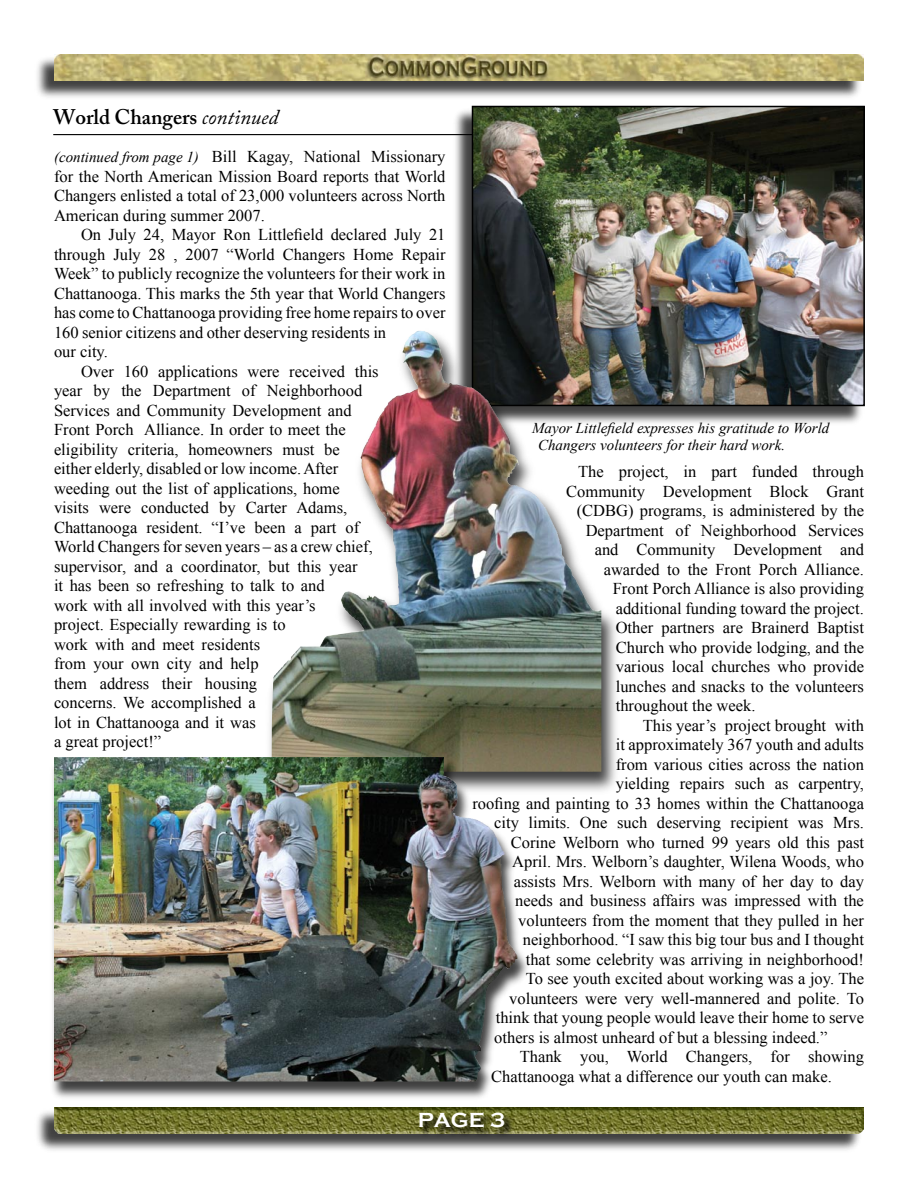
<style>
.page{position:relative;width:918px;height:1188px;background:#fff}
.page>*{position:absolute;margin:0;border:0;box-sizing:border-box;transform-origin:0 0}
.t1{font:600 21px "Adobe Caslon Pro";color:#000}
.t2{font:700 21px "Copperplate Gothic";color:#fff}
.t3{font:16.5px/19.5px "Times New Roman";color:#000;text-align:justify}
.t4{font:italic 15px/16.5px "Times New Roman";color:#000}
.s1{font-weight:400;font-style:italic}
</style>
<div class="page">
<div style="left:34px;top:56px;width:829px;height:45px;background:#000;opacity:.75"></div>
<img style="left:54px;top:54px;width:810px;height:27px">
<div style="left:34px;top:1108px;width:829px;height:46px;background:#000;opacity:.75"></div>
<img style="left:54px;top:1107px;width:810px;height:27px">
<hr style="left:53px;top:134px;width:810px;height:1px;background:#000">
<svg style="left:418px;top:1112px;width:96px;height:26px;background:#57582d"></svg>
<div style="left:452px;top:107px;width:412px;height:319px;background:#000;opacity:.75"></div>
<img style="left:475px;top:109px;width:387px;height:294px">
<div style="left:472px;top:106px;width:393px;height:300px;border:2px solid #000"></div>
<div style="left:265px;top:328px;width:355px;height:467px;background:#000;opacity:.75"></div>
<img style="left:432px;top:335px;width:88px;height:152px">
<div style="left:50px;top:759px;width:481px;height:343px;background:#000;opacity:.75"></div>
<img style="left:54px;top:757px;width:463px;height:316px">
<svg style="left:491px;top:1113px;width:13px;height:15px"></svg>
<p class="t1" style="left:53px;top:104px;width:227px">World Changers <span class="s1">continued</span></p>
<p class="t4" style="left:54px;top:148px;width:146px">(continued from page 1)</p>
<p class="t3" style="left:54px;top:147px;width:393px;text-indent:158px">Bill Kagay, National Missionary for the North American Mission Board reports that World Changers enlisted a total of 23,000 volunteers across North American during summer 2007.</p>
<p class="t3" style="left:81px;top:225px;width:366px">On July 24, Mayor Ron Littlefield declared July 21</p>
<p class="t3" style="left:54px;top:244px;width:393px">through July 28 , 2007 “World Changers Home Repair</p>
<p class="t3" style="left:54px;top:264px;width:393px">Week” to publicly recognize the volunteers for their work in</p>
<p class="t3" style="left:54px;top:283px;width:393px">Chattanooga. This marks the 5th year that World Changers</p>
<p class="t3" style="left:54px;top:303px;width:393px">has come to Chattanooga providing free home repairs to over</p>
<p class="t3" style="left:54px;top:322px;width:334px">160 senior citizens and other deserving residents in</p>
<p class="t3" style="left:54px;top:342px;width:55px">our city.</p>
<p class="t3" style="left:81px;top:361px;width:299px">Over 160 applications were received this</p>
<p class="t3" style="left:54px;top:381px;width:310px">year by the Department of Neighborhood</p>
<p class="t3" style="left:54px;top:400px;width:299px">Services and Community Development and</p>
<p class="t3" style="left:54px;top:420px;width:293px">Front Porch Alliance. In order to meet the</p>
<p class="t3" style="left:54px;top:439px;width:287px">eligibility criteria, homeowners must be</p>
<p class="t3" style="left:54px;top:459px;width:286px">either elderly, disabled or low income. After</p>
<p class="t3" style="left:54px;top:478px;width:287px">weeding out the list of applications, home</p>
<p class="t3" style="left:54px;top:498px;width:295px">visits were conducted by Carter Adams,</p>
<p class="t3" style="left:54px;top:517px;width:307px">Chattanooga resident. “I’ve been a part of</p>
<p class="t3" style="left:54px;top:537px;width:320px">World Changers for seven years – as a crew chief,</p>
<p class="t3" style="left:54px;top:556px;width:305px">supervisor, and a coordinator, but this year</p>
<p class="t3" style="left:54px;top:576px;width:272px">it has been so refreshing to talk to and</p>
<p class="t3" style="left:54px;top:595px;width:263px">work with all involved with this year’s</p>
<p class="t3" style="left:54px;top:615px;width:233px">project. Especially rewarding is to</p>
<p class="t3" style="left:54px;top:634px;width:208px">work with and meet residents</p>
<p class="t3" style="left:54px;top:654px;width:206px">from your own city and help</p>
<p class="t3" style="left:54px;top:673px;width:205px">them address their housing</p>
<p class="t3" style="left:54px;top:693px;width:203px">concerns. We accomplished a</p>
<p class="t3" style="left:54px;top:712px;width:203px">lot in Chattanooga and it was</p>
<p class="t3" style="left:54px;top:732px;width:109px">a great project!”</p>
<p class="t4" style="left:538px;top:420px;width:293px;text-indent:-6px">Mayor Littlefield expresses his gratitude to World<br>Changers volunteers for their hard work.</p>
<p class="t3" style="left:578px;top:462px;width:287px">The project, in part funded through</p>
<p class="t3" style="left:566px;top:481px;width:299px">Community Development Block Grant</p>
<p class="t3" style="left:577px;top:501px;width:289px">(CDBG) programs, is administered by the</p>
<p class="t3" style="left:586px;top:520px;width:280px">Department of Neighborhood Services</p>
<p class="t3" style="left:595px;top:540px;width:271px">and Community Development and</p>
<p class="t3" style="left:604px;top:559px;width:262px">awarded to the Front Porch Alliance.</p>
<p class="t3" style="left:613px;top:579px;width:253px">Front Porch Alliance is also providing</p>
<p class="t3" style="left:616px;top:598px;width:250px">additional funding toward the project.</p>
<p class="t3" style="left:616px;top:618px;width:250px">Other partners are Brainerd Baptist</p>
<p class="t3" style="left:616px;top:637px;width:250px">Church who provide lodging, and the</p>
<p class="t3" style="left:616px;top:657px;width:250px">various local churches who provide</p>
<p class="t3" style="left:616px;top:676px;width:250px">lunches and snacks to the volunteers</p>
<p class="t3" style="left:616px;top:696px;width:141px">throughout the week.</p>
<p class="t3" style="left:643px;top:715px;width:223px">This year’s project brought with</p>
<p class="t3" style="left:616px;top:735px;width:250px">it approximately 367 youth and adults</p>
<p class="t3" style="left:616px;top:754px;width:250px">from various cities across the nation</p>
<p class="t3" style="left:616px;top:774px;width:250px">yielding repairs such as carpentry,</p>
<p class="t3" style="left:472px;top:793px;width:393px">roofing and painting to 33 homes within the Chattanooga</p>
<p class="t3" style="left:494px;top:813px;width:371px">city limits. One such deserving recipient was Mrs.</p>
<p class="t3" style="left:511px;top:832px;width:355px">Corine Welborn who turned 99 years old this past</p>
<p class="t3" style="left:512px;top:852px;width:353px">April. Mrs. Welborn’s daughter, Wilena Woods, who</p>
<p class="t3" style="left:514px;top:871px;width:352px">assists Mrs. Welborn with many of her day to day</p>
<p class="t3" style="left:515px;top:891px;width:350px">needs and business affairs was impressed with the</p>
<p class="t3" style="left:518px;top:910px;width:347px">volunteers from the moment that they pulled in her</p>
<p class="t3" style="left:523px;top:930px;width:343px">neighborhood. “I saw this big tour bus and I thought</p>
<p class="t3" style="left:526px;top:949px;width:340px">that some celebrity was arriving in neighborhood!</p>
<p class="t3" style="left:526px;top:969px;width:340px">To see youth excited about working was a joy. The</p>
<p class="t3" style="left:509px;top:988px;width:356px">volunteers were very well-mannered and polite. To</p>
<p class="t3" style="left:496px;top:1008px;width:370px">think that young people would leave their home to serve</p>
<p class="t3" style="left:494px;top:1027px;width:335px">others is almost unheard of but a blessing indeed.”</p>
<p class="t3" style="left:520px;top:1047px;width:346px">Thank you, World Changers, for showing</p>
<p class="t3" style="left:491px;top:1066px;width:342px">Chattanooga what a difference our youth can make.</p>
<p class="t2" style="left:418px;top:1109px;width:69px">PAGE</p>
</div>
